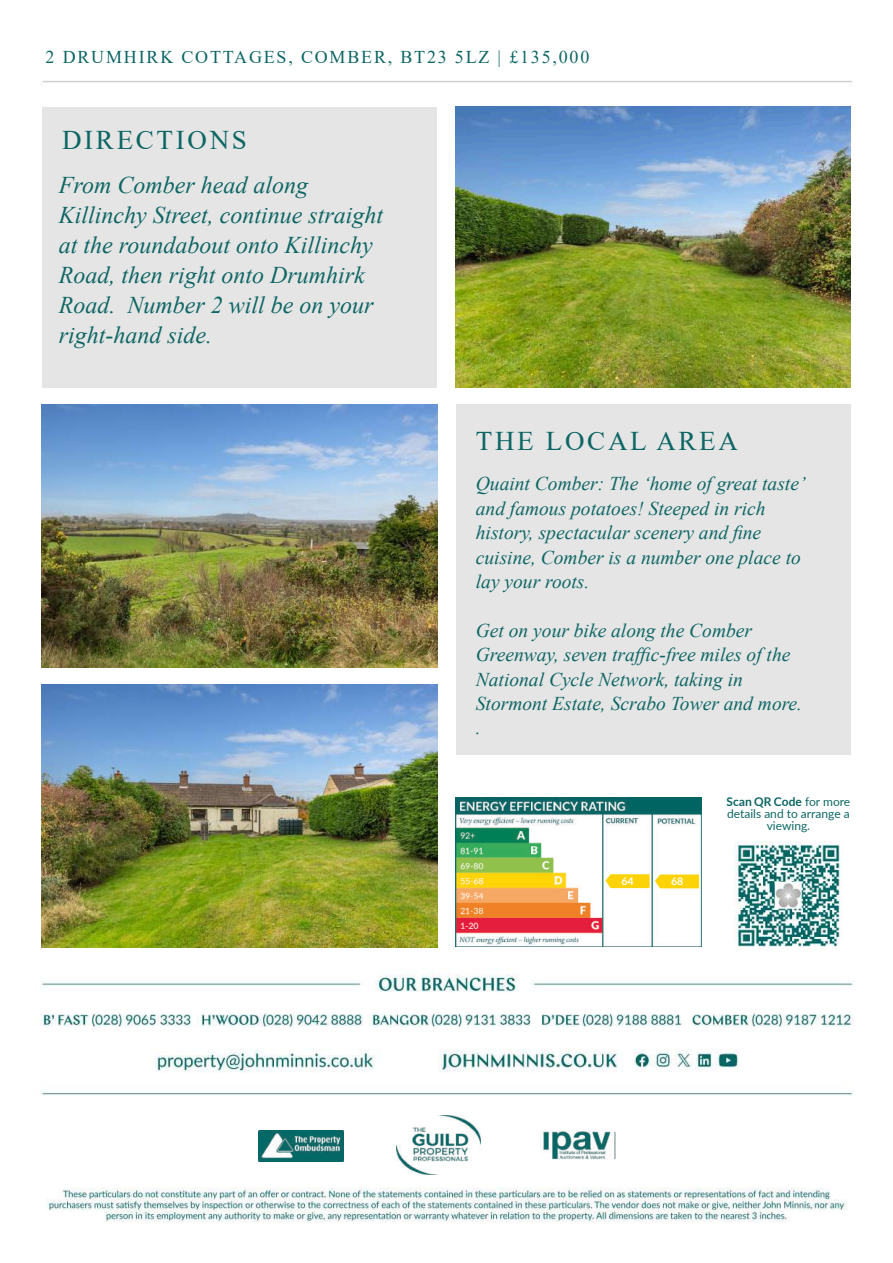
<style>
.page{position:relative;width:893px;height:1263px;background:#fff}
.page>*{position:absolute;margin:0;border:0;box-sizing:border-box;transform-origin:0 0}
.t1{font:27px "Times New Roman";letter-spacing:.1em;color:#0c6664}
.t2{font:italic 24px/30px "Times New Roman";color:#0d6664}
.t3{font:italic 19.5px/24.5px "Times New Roman";color:#0d6664}
.t4{font:18px "Times New Roman";letter-spacing:.1em;color:#0c6664}
.t5{font:12px/12px "Lato";color:#0c6664;text-align:center}
.t6{font:700 10.5px "Lato";color:#fff}
.s1{font-weight:700}
</style>
<div class="page">
<img style="left:40px;top:81px;width:814px;height:1141px">
<img style="left:540px;top:1130px;width:76px;height:32px">
<img style="left:258px;top:1130px;width:86px;height:32px">
<img style="left:397px;top:1115px;width:83px;height:59px">
<img style="left:734px;top:842px;width:108px;height:108px">
<img style="left:456px;top:797px;width:245px;height:149px">
<svg style="left:605px;top:874px;width:94px;height:14px"></svg>
<div style="left:43px;top:107px;width:394px;height:281px;background:#e5e5e5"></div>
<img style="left:456px;top:107px;width:394px;height:281px">
<img style="left:42px;top:404px;width:395px;height:264px">
<img style="left:42px;top:684px;width:395px;height:264px">
<div style="left:456px;top:404px;width:394px;height:350px;background:#e5e5e5"></div>
<p class="t4" style="left:46px;top:50px;width:545px">2 DRUMHIRK COTTAGES, COMBER, BT23 5LZ | £135,000</p>
<h1 class="t1" style="left:62px;top:131px;width:186px">DIRECTIONS</h1>
<p class="t2" style="left:59px;top:172px;width:326px">From Comber head along<br>Killinchy Street, continue straight at the roundabout onto Killinchy<br>Road, then right onto Drumhirk<br>Road. Number 2 will be on your right-hand side.</p>
<h1 class="t1" style="left:476px;top:432px;width:264px">THE LOCAL AREA</h1>
<p class="t3" style="left:476px;top:473px;width:331px">Quaint Comber: The ‘home of great taste’ and famous potatoes! Steeped in rich history, spectacular scenery and fine cuisine, Comber is a number one place to lay your roots.</p>
<p class="t3" style="left:476px;top:620px;width:328px">Get on your bike along the Comber<br>Greenway, seven traffic-free miles of the<br>National Cycle Network, taking in<br>Stormont Estate, Scrabo Tower and more. .</p>
<p class="t6" style="left:621px;top:876px;width:14px">64</p>
<p class="t6" style="left:671px;top:877px;width:14px">68</p>
<p class="t5" style="left:727px;top:797px;width:125px"><span class="s1">Scan QR Code</span> for more details and to arrange a viewing.</p>
</div>
